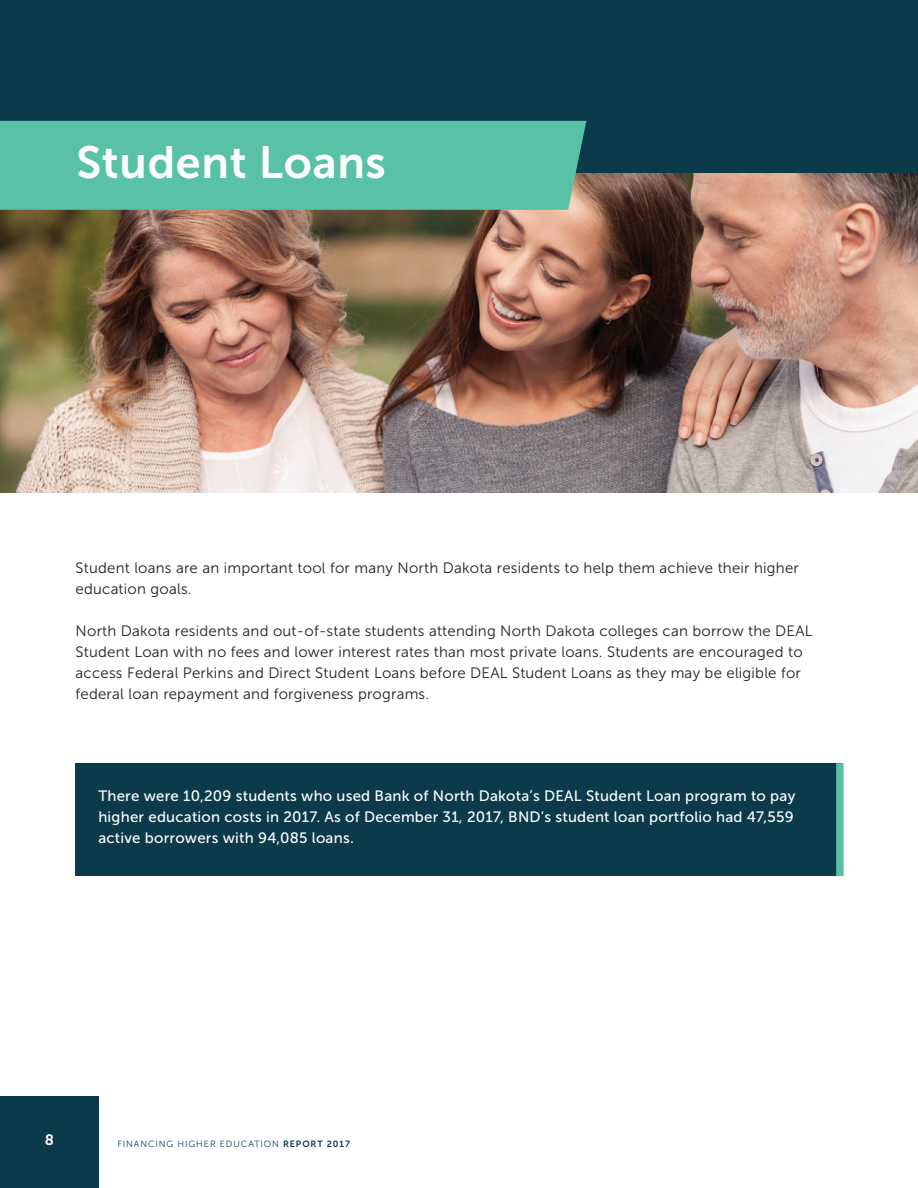
<style>
.page{position:relative;width:918px;height:1188px;background:#fff}
.page>*{position:absolute;margin:0;border:0;box-sizing:border-box;transform-origin:0 0}
.Paragraph_Style_-_Ne{font:45px "Museo Sans 700";letter-spacing:.015em;color:#fff}
.Paragraph_Style_-_Ne-2{font:15px/21px "Museo Sans 300";letter-spacing:.015em;color:#231f20}
.Paragraph_Style_-_Ne-3{font:15px/21px "Museo Sans 500";letter-spacing:.015em;color:#fff;text-align:justify}
.t1{font:15px "Museo Sans 700";color:#fff}
.t2{font:9px "Museo Sans 300";letter-spacing:.1em;color:#0b3a4b}
.s1{font-family:"Museo Sans 700"}
</style>
<div class="page">
<div style="left:0;top:1096px;width:99px;height:92px;background:#0b3a4b"></div>
<div style="left:0;top:0;width:918px;height:173px;background:#0b3a4b"></div>
<img style="left:0;top:173px;width:918px;height:320px">
<div style="left:0;top:121px;width:586px;height:89px;background:#59c1a5"></div>
<div style="left:75px;top:763px;width:766px;height:113px;background:#0b3a4b"></div>
<div style="left:836px;top:763px;width:8px;height:113px;background:#59c1a5"></div>
<p class="Paragraph_Style_-_Ne" style="left:76px;top:138px;width:311px">Student Loans</p>
<p class="Paragraph_Style_-_Ne-2" style="left:76px;top:558px;width:725px">Student loans are an important tool for many North Dakota residents to help them achieve their higher education goals.</p>
<p class="Paragraph_Style_-_Ne-2" style="left:76px;top:621px;width:739px">North Dakota residents and out-of-state students attending North Dakota colleges can borrow the DEAL Student Loan with no fees and lower interest rates than most private loans. Students are encouraged to access Federal Perkins and Direct Student Loans before DEAL Student Loans as they may be eligible for federal loan repayment and forgiveness programs.</p>
<p class="Paragraph_Style_-_Ne-3" style="left:98px;top:786px;width:698px">There were 10,209 students who used Bank of North Dakota’s DEAL Student Loan program to pay higher education costs in 2017. As of December 31, 2017, BND’s student loan portfolio had 47,559 active borrowers with 94,085 loans.</p>
<p class="t1" style="left:45px;top:1132px;width:11px">8</p>
<p class="t2" style="left:117px;top:1139px;width:234px">FINANCING HIGHER EDUCATION <span class="s1">REPORT 2017</span></p>
</div>
